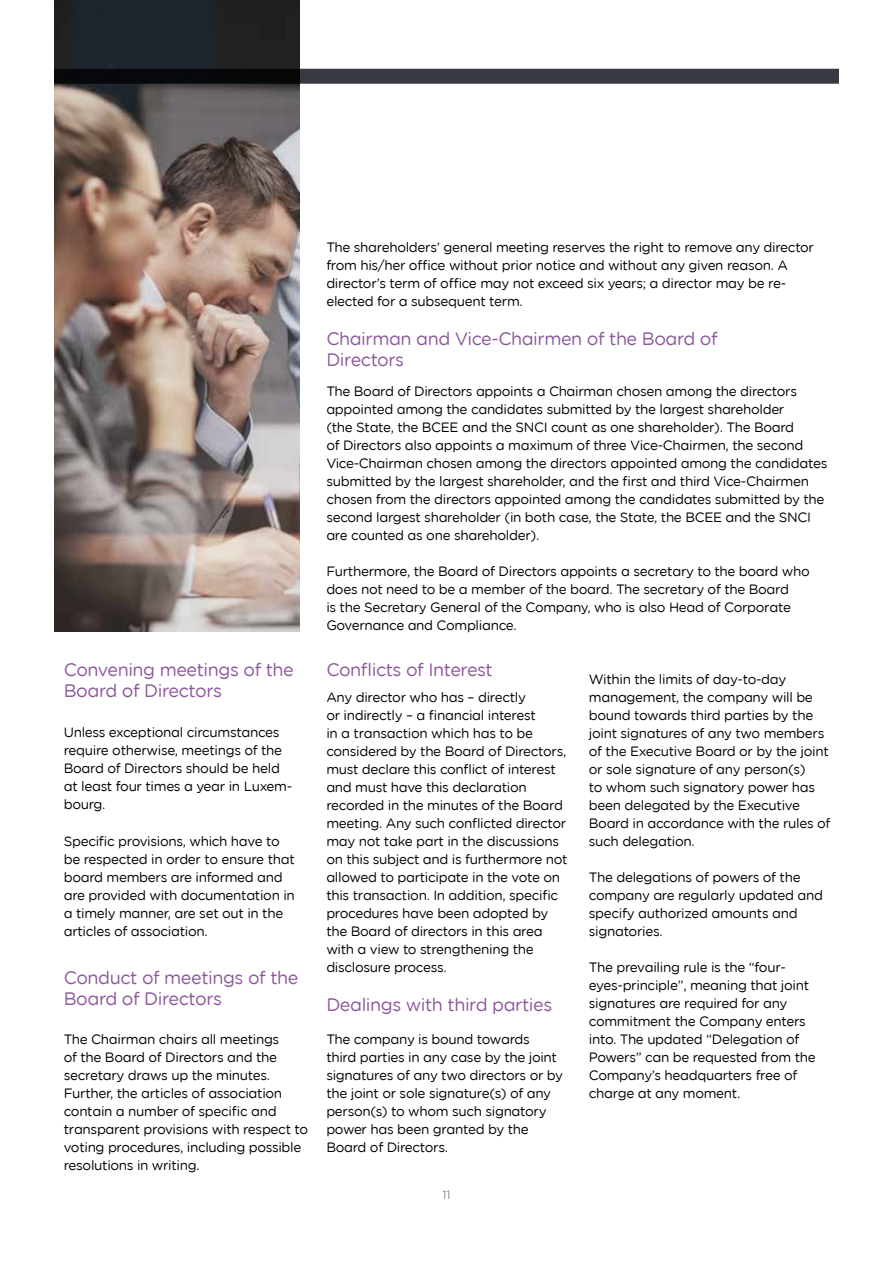
<style>
.page{position:relative;width:893px;height:1263px;background:#fff}
.page>*{position:absolute;margin:0;border:0;box-sizing:border-box;transform-origin:0 0}
.t1{font:18px/21px "Gotham Rounded Book Enovos";letter-spacing:-.025em;color:#8d589b}
.t2{font:13.5px/18px "Gotham Rounded Book Enovos";letter-spacing:-.025em;color:#000}
.t3{font:12px "Gotham Rounded Light Enovos";color:#5a5b63}
</style>
<div class="page">
<div style="left:54px;top:69px;width:785px;height:15px;background:#383a42"></div>
<img style="left:54px;top:0;width:246px;height:631px">
<h1 class="t1" style="left:64px;top:658px;width:232px">Convening meetings of the<br>Board of Directors</h1>
<p class="t2" style="left:64px;top:723px;width:230px">Unless exceptional circumstances require otherwise, meetings of the<br>Board of Directors should be held at least four times a year in Luxem&shy;bourg.</p>
<p class="t2" style="left:64px;top:832px;width:233px">Specific provisions, which have to be respected in order to ensure that board members are informed and are provided with documentation in a timely manner, are set out in the articles of association.</p>
<h1 class="t1" style="left:64px;top:966px;width:236px">Conduct of meetings of the<br>Board of Directors</h1>
<p class="t2" style="left:64px;top:1030px;width:246px">The Chairman chairs all meetings<br>of the Board of Directors and the secretary draws up the minutes.<br>Further, the articles of association contain a number of specific and transparent provisions with respect to voting procedures, including possible resolutions in writing.</p>
<p class="t2" style="left:326px;top:238px;width:489px">The shareholders’ general meeting reserves the right to remove any director from his/her office without prior notice and without any given reason. A director’s term of office may not exceed six years; a director may be re&shy;elected for a subsequent term.</p>
<h1 class="t1" style="left:326px;top:327px;width:393px;line-height:21.6px">Chairman and Vice-Chairmen of the Board of<br>Directors</h1>
<p class="t2" style="left:326px;top:382px;width:503px">The Board of Directors appoints a Chairman chosen among the directors appointed among the candidates submitted by the largest shareholder<br>(the State, the BCEE and the SNCI count as one shareholder). The Board<br>of Directors also appoints a maximum of three Vice-Chairmen, the second Vice-Chairman chosen among the directors appointed among the candidates submitted by the largest shareholder, and the first and third Vice-Chairmen chosen from the directors appointed among the candidates submitted by the second largest shareholder (in both case, the State, the BCEE and the SNCI are counted as one shareholder).</p>
<p class="t2" style="left:326px;top:562px;width:485px">Furthermore, the Board of Directors appoints a secretary to the board who does not need to be a member of the board. The secretary of the Board<br>is the Secretary General of the Company, who is also Head of Corporate Governance and Compliance.</p>
<h1 class="t1" style="left:326px;top:658px;width:168px">Conflicts of Interest</h1>
<p class="t2" style="left:326px;top:688px;width:243px">Any director who has – directly<br>or indirectly – a fi nancial interest<br>in a transaction which has to be considered by the Board of Directors, must declare this conflict of interest and must have this declaration recorded in the minutes of the Board meeting. Any such conflicted director may not take part in the discussions on this subject and is furthermore not allowed to participate in the vote on this transaction. In addition, specific procedures have been adopted by the Board of directors in this area with a view to strengthening the disclosure process.</p>
<h1 class="t1" style="left:326px;top:993px;width:227px">Dealings with third parties</h1>
<p class="t2" style="left:326px;top:1030px;width:238px">The company is bound towards third parties in any case by the joint signatures of any two directors or by the joint or sole signature(s) of any person(s) to whom such signatory power has been granted by the<br>Board of Directors.</p>
<p class="t3" style="left:443px;top:1187px;width:9px">11</p>
<p class="t2" style="left:589px;top:670px;width:243px">Within the limits of day-to-day management, the company will be bound towards third parties by the joint signatures of any two members of the Executive Board or by the joint or sole signature of any person(s)<br>to whom such signatory power has been delegated by the Executive<br>Board in accordance with the rules of such delegation.</p>
<p class="t2" style="left:589px;top:868px;width:236px">The delegations of powers of the company are regularly updated and specify authorized amounts and signatories.</p>
<p class="t2" style="left:589px;top:958px;width:228px">The prevailing rule is the “four&shy;eyes-principle”, meaning that joint signatures are required for any commitment the Company enters into. The updated “Delegation of<br>Powers” can be requested from the<br>Company’s headquarters free of charge at any moment.</p>
</div>
